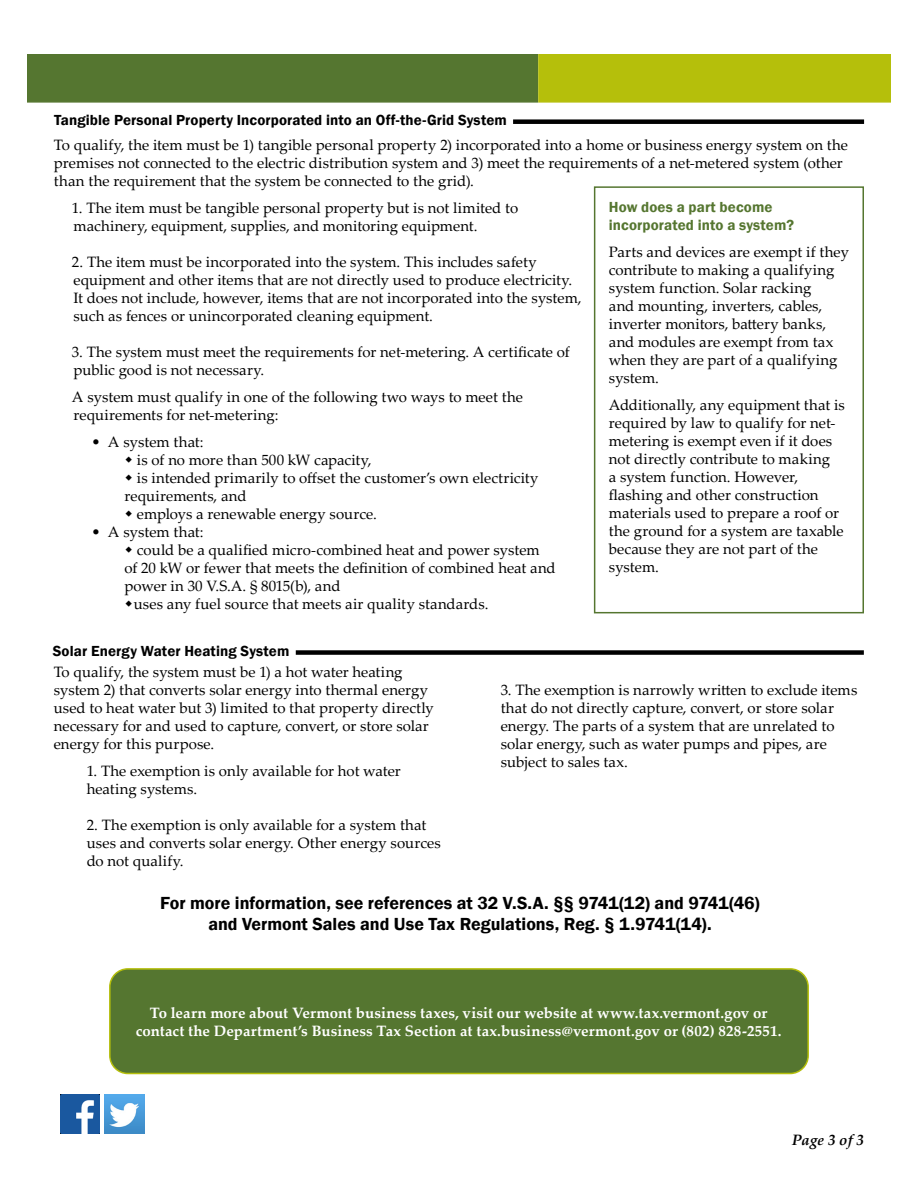
<style>
.page{position:relative;width:918px;height:1188px;background:#fff}
.page>*{position:absolute;margin:0;border:0;box-sizing:border-box;transform-origin:0 0}
.t1{font:600 18px/21.6px "Franklin Gothic";color:#000;text-align:center}
.t2{font:15px/18px "Palatino Linotype";color:#000}
.t3{font:700 15px/18px "Palatino Linotype";letter-spacing:.005em;color:#fff;text-align:center}
.t4{font:600 15px "Franklin Gothic";letter-spacing:.005em;color:#000}
.t5{font:600 15px/18px "Franklin Gothic";letter-spacing:.01em;color:#557630}
.t6{font:italic 700 15px "Palatino Linotype";letter-spacing:.005em;color:#000}
</style>
<div class="page">
<div style="left:27px;top:54px;width:511px;height:49px;background:#557630;border:2px solid #557630"></div>
<div style="left:538px;top:54px;width:353px;height:49px;background:#b5bf0b;border:2px solid #b5bf0b"></div>
<img style="left:60px;top:1095px;width:40px;height:39px">
<img style="left:104px;top:1095px;width:41px;height:39px">
<div style="left:513px;top:119px;width:351px;height:5px;background:#000"></div>
<div style="left:594px;top:186px;width:270px;height:427px;border:2px solid #557630"></div>
<div style="left:296px;top:650px;width:568px;height:5px;background:#000"></div>
<div style="left:110px;top:969px;width:698px;height:105px;background:#557630;border-radius:18px"></div>
<div style="left:109px;top:968px;width:700px;height:106px;border:2px solid #b5bf0b;border-radius:18px"></div>
<p class="t4" style="left:54px;top:111px;width:454px">Tangible Personal Property Incorporated into an Off-the-Grid System</p>
<p class="t2" style="left:54px;top:135px;width:796px">To qualify, the item must be 1) tangible personal property 2) incorporated into a home or business energy system on the premises not connected to the electric distribution system and 3) meet the requirements of a net-metered system (other than the requirement that the system be connected to the grid).</p>
<p class="t2" style="left:72px;top:198px;width:448px">1. The item must be tangible personal property but is not limited to machinery, equipment, supplies, and monitoring equipment.</p>
<p class="t2" style="left:72px;top:252px;width:511px">2. The item must be incorporated into the system. This includes safety equipment and other items that are not directly used to produce electricity.<br>It does not include, however, items that are not incorporated into the system, such as fences or unincorporated cleaning equipment.</p>
<p class="t2" style="left:72px;top:342px;width:500px">3. The system must meet the requirements for net-metering. A certificate of public good is not necessary.</p>
<p class="t2" style="left:72px;top:387px;width:453px">A system must qualify in one of the following two ways to meet the requirements for net-metering:</p>
<p class="t2" style="left:91px;top:432px;width:114px">• A system that:</p>
<p class="t2" style="left:137px;top:450px;width:236px">is of no more than 500 kW capacity,</p>
<p class="t2" style="left:137px;top:468px;width:403px">is intended primarily to offset the customer’s own electricity</p>
<p class="t2" style="left:124px;top:486px;width:124px">requirements, and</p>
<p class="t2" style="left:137px;top:504px;width:241px">employs a renewable energy source.</p>
<p class="t2" style="left:91px;top:522px;width:114px">• A system that:</p>
<p class="t2" style="left:137px;top:540px;width:404px">could be a qualified micro-combined heat and power system</p>
<p class="t2" style="left:124px;top:558px;width:433px">of 20 kW or fewer that meets the definition of combined heat and</p>
<p class="t2" style="left:124px;top:576px;width:218px">power in 30 V.S.A. § 8015(b), and</p>
<p class="t2" style="left:134px;top:594px;width:356px">uses any fuel source that meets air quality standards.</p>
<p class="t5" style="left:609px;top:198px;width:187px">How does a part become incorporated into a system?</p>
<p class="t2" style="left:609px;top:242px;width:242px">Parts and devices are exempt if they contribute to making a qualifying system function. Solar racking<br>and mounting, inverters, cables, inverter monitors, battery banks, and modules are exempt from tax when they are part of a qualifying system.</p>
<p class="t2" style="left:609px;top:395px;width:238px">Additionally, any equipment that is required by law to qualify for net&shy;metering is exempt even if it does not directly contribute to making<br>a system function. However, flashing and other construction materials used to prepare a roof or the ground for a system are taxable because they are not part of the system.</p>
<p class="t4" style="left:53px;top:642px;width:238px">Solar Energy Water Heating System</p>
<p class="t2" style="left:54px;top:663px;width:382px">To qualify, the system must be 1) a hot water heating system 2) that converts solar energy into thermal energy used to heat water but 3) limited to that property directly necessary for and used to capture, convert, or store solar energy for this purpose.</p>
<p class="t2" style="left:87px;top:762px;width:316px">1. The exemption is only available for hot water heating systems.</p>
<p class="t2" style="left:87px;top:816px;width:356px">2. The exemption is only available for a system that uses and converts solar energy. Other energy sources do not qualify.</p>
<p class="t2" style="left:501px;top:681px;width:358px">3. The exemption is narrowly written to exclude items that do not directly capture, convert, or store solar energy. The parts of a system that are unrelated to solar energy, such as water pumps and pipes, are subject to sales tax.</p>
<p class="t1" style="left:160px;top:892px;width:601px">For more information, see references at 32 V.S.A. §§ 9741(12) and 9741(46) and Vermont Sales and Use Tax Regulations, Reg. § 1.9741(14).</p>
<p class="t3" style="left:136px;top:1003px;width:647px">To learn more about Vermont business taxes, visit our website at www.tax.vermont.gov or contact the Department’s Business Tax Section at tax.business@vermont.gov or (802) 828-2551.</p>
<p class="t6" style="left:792px;top:1129px;width:74px">Page 3 of 3</p>
</div>
